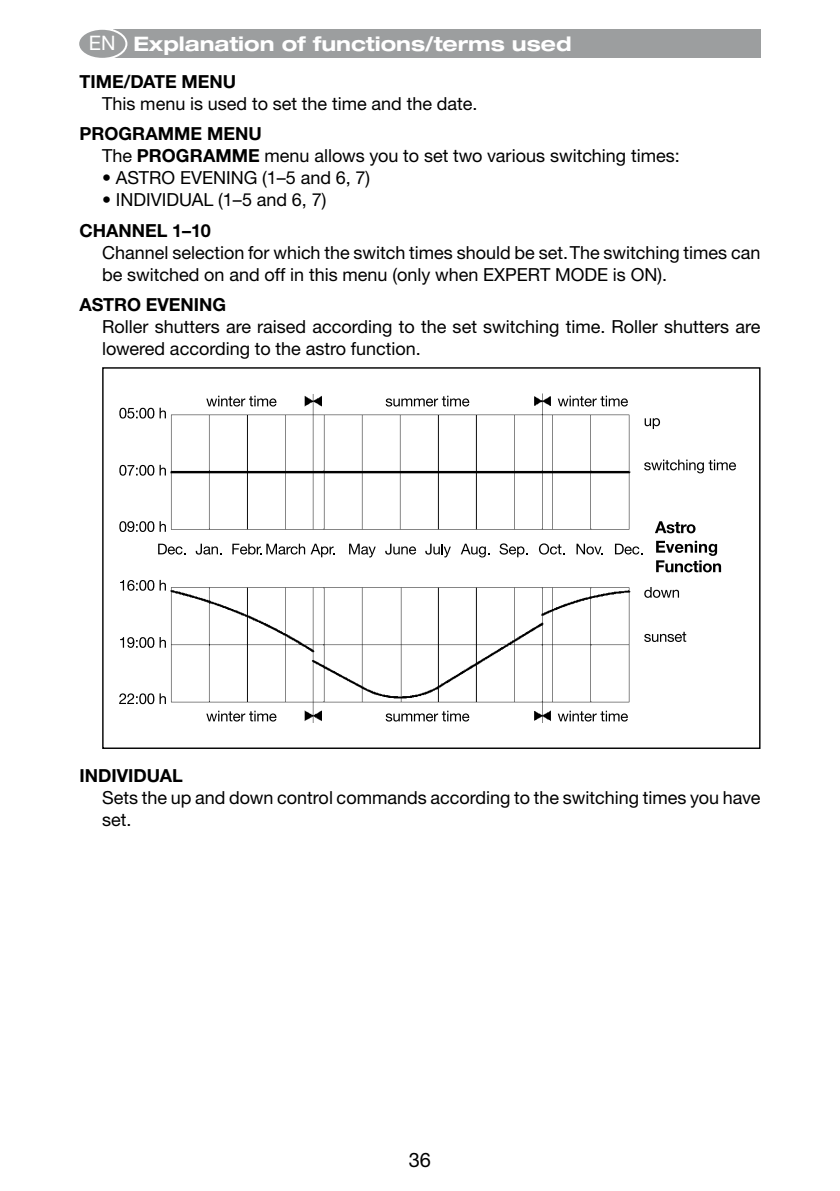
<style>
.page{position:relative;width:840px;height:1191px;background:#fff}
.page>*{position:absolute;margin:0;border:0;box-sizing:border-box;transform-origin:0 0}
.t1{font:700 expanded 20px "Helvetica Neue";color:#fff}
.t2{font:20px "Helvetica Neue CE";color:#000}
.t3{font:18px/22px "Helvetica Neue CE";color:#000}
.t4{font:700 18px "Helvetica Neue CE";color:#000}
.s1{font-family:"Helvetica Neue CE";font-weight:400;font-stretch:normal}
.s2{font-weight:700}
</style>
<div class="page">
<div style="left:113px;top:30px;width:647px;height:28px;background:#9c9e9f"></div>
<div style="left:78px;top:29px;width:48px;height:30px;background:#9c9e9f;border-radius:50%"></div>
<div style="left:77px;top:28px;width:50px;height:32px;border:2px solid #fff;border-radius:50%"></div>
<img style="left:171px;top:393px;width:551px;height:329px">
<svg style="left:557px;top:710px;width:70px;height:11px"></svg>
<svg style="left:385px;top:710px;width:84px;height:11px"></svg>
<svg style="left:206px;top:710px;width:70px;height:11px"></svg>
<svg style="left:557px;top:396px;width:70px;height:10px"></svg>
<svg style="left:385px;top:396px;width:84px;height:10px"></svg>
<svg style="left:206px;top:396px;width:70px;height:10px"></svg>
<svg style="left:644px;top:418px;width:15px;height:11px"></svg>
<svg style="left:643px;top:459px;width:92px;height:14px"></svg>
<svg style="left:644px;top:587px;width:34px;height:11px"></svg>
<svg style="left:644px;top:632px;width:41px;height:10px"></svg>
<svg style="left:655px;top:541px;width:65px;height:31px"></svg>
<svg style="left:654px;top:521px;width:41px;height:12px"></svg>
<svg style="left:158px;top:543px;width:27px;height:11px"></svg>
<svg style="left:196px;top:543px;width:25px;height:11px"></svg>
<svg style="left:232px;top:543px;width:102px;height:14px"></svg>
<svg style="left:349px;top:543px;width:26px;height:14px"></svg>
<svg style="left:385px;top:543px;width:31px;height:11px"></svg>
<svg style="left:425px;top:543px;width:25px;height:14px"></svg>
<svg style="left:460px;top:543px;width:29px;height:14px"></svg>
<svg style="left:499px;top:543px;width:28px;height:14px"></svg>
<svg style="left:538px;top:543px;width:26px;height:11px"></svg>
<svg style="left:576px;top:543px;width:26px;height:11px"></svg>
<svg style="left:614px;top:543px;width:28px;height:11px"></svg>
<svg style="left:120px;top:637px;width:46px;height:11px"></svg>
<svg style="left:120px;top:580px;width:46px;height:11px"></svg>
<svg style="left:119px;top:521px;width:47px;height:11px"></svg>
<svg style="left:119px;top:465px;width:47px;height:11px"></svg>
<svg style="left:119px;top:408px;width:47px;height:10px"></svg>
<svg style="left:119px;top:693px;width:47px;height:11px"></svg>
<p class="t1" style="left:89px;top:31px;width:484px"><span class="s1">EN</span> Explanation of functions/terms used</p>
<p class="t4" style="left:79px;top:70px;width:158px">TIME/DATE MENU</p>
<p class="t3" style="left:102px;top:92px;width:376px">This menu is used to set the time and the date.</p>
<p class="t3" style="left:102px;top:123px;width:578px;text-indent:-23px"><span class="s2">PROGRAMME MENU<br></span>The <span class="s2">PROGRAMME</span> menu allows you to set two various switching times:</p>
<p class="t3" style="left:102px;top:167px;width:269px">• ASTRO EVENING (1–5 and 6, 7)</p>
<p class="t3" style="left:102px;top:189px;width:226px">• INDIVIDUAL (1–5 and 6, 7)</p>
<p class="t4" style="left:79px;top:219px;width:133px">CHANNEL 1–10</p>
<p class="t3" style="left:102px;top:241px;width:659px">Channel selection for which the switch times should be set.The switching times can be switched on and off in this menu (only when EXPERT MODE is ON).</p>
<p class="t4" style="left:79px;top:294px;width:148px">ASTRO EVENING</p>
<p class="t3" style="left:102px;top:316px;width:659px">Roller shutters are raised according to the set switching time. Roller shutters are lowered according to the astro function.</p>
<p class="t4" style="left:79px;top:765px;width:105px">INDIVIDUAL</p>
<p class="t3" style="left:102px;top:787px;width:659px">Sets the up and down control commands according to the switching times you have set.</p>
<p class="t2" style="left:408px;top:1147px;width:24px">36</p>
</div>
